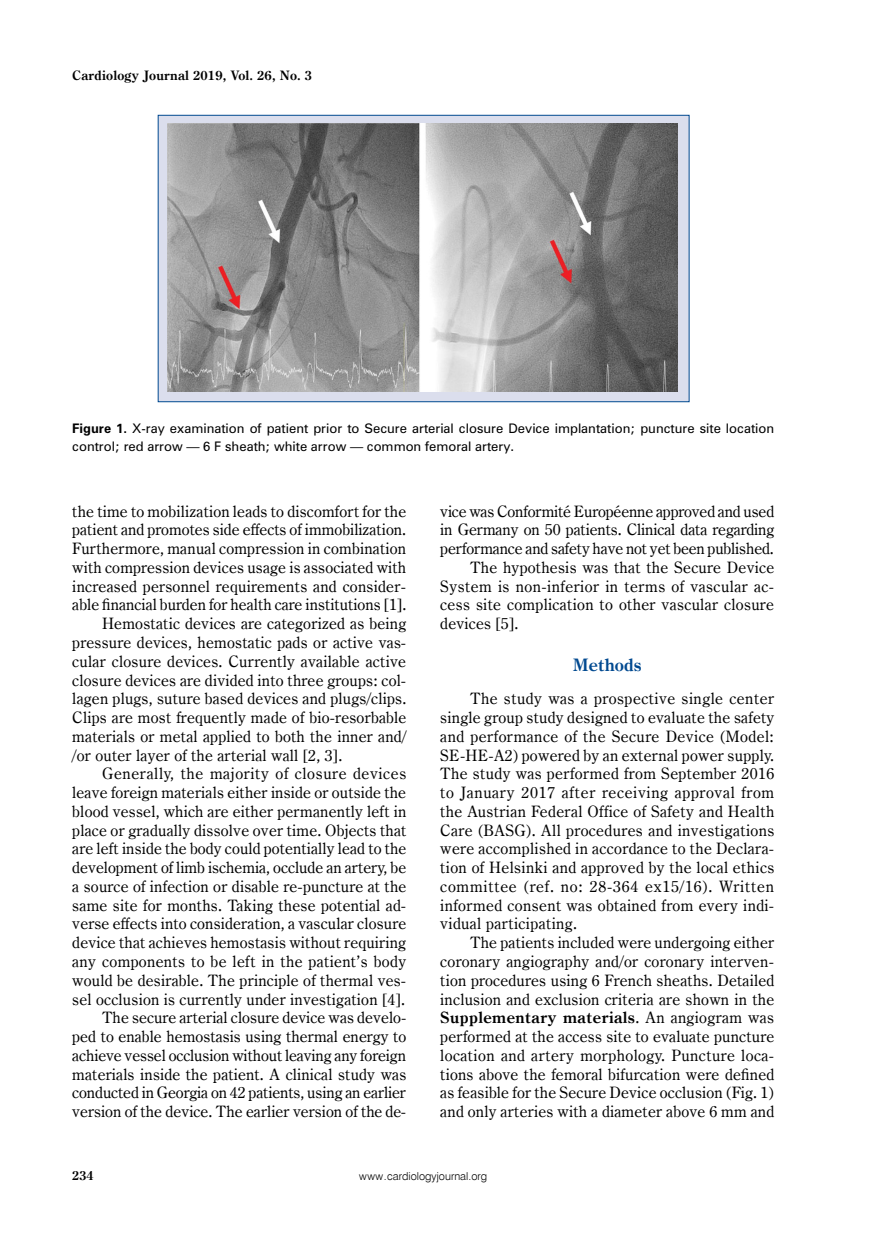
<style>
.page{position:relative;width:872px;height:1234px;background:#fff}
.page>*{position:absolute;margin:0;border:0;box-sizing:border-box;transform-origin:0 0}
._05_-_Śródtytuł_-_1{font:700 17.25px "Century Oldst EU";color:#004990}
._08_-_Tekst{font:15.75px/18.8px "Century Oldst EU";letter-spacing:.015em;color:#000;text-align:justify}
.t1{font:700 13.05px "Century Oldst EU";letter-spacing:.015em;color:#000}
.t2{font:700 12.75px "Century Oldst EU";color:#000}
._15_-_Rycina_-_podpi{font:12px/17.2px "Zurich PL";color:#000}
.t3{font:10.95px "Swis 721 Lt EU";color:#000}
.s1{font-weight:700}
</style>
<div class="page">
<div style="left:158px;top:115px;width:531px;height:287px;background:#dbdeed;border:1px solid #004990"></div>
<img style="left:168px;top:123px;width:510px;height:268px">
<p class="t1" style="left:72px;top:67px;width:241px">Cardiology Journal 2019, Vol. 26, No. 3</p>
<p class="_15_-_Rycina_-_podpi" style="left:72px;top:419px;width:703px"><span class="s1">Figure 1.</span> X-ray examination of patient prior to Secure arterial closure Device implantation; puncture site location control; red arrow — 6 F sheath; white arrow — common femoral artery.</p>
<p class="_08_-_Tekst" style="left:72px;top:502px;width:335px">the time to mobilization leads to discomfort for the patient and promotes side effects of immobilization.<br>Furthermore, manual compression in combination with compression devices usage is associated with increased personnel requirements and consider&shy;able financial burden for health care institutions [1].</p>
<p class="_08_-_Tekst" style="left:72px;top:614px;width:335px;text-indent:30px">Hemostatic devices are categorized as being pressure devices, hemostatic pads or active vas&shy;cular closure devices. Currently available active closure devices are divided into three groups: col&shy;lagen plugs, suture based devices and plugs/clips.<br>Clips are most frequently made of bio-resorbable materials or metal applied to both the inner and/ /or outer layer of the arterial wall [2, 3].</p>
<p class="_08_-_Tekst" style="left:72px;top:764px;width:336px;text-indent:30px">Generally, the majority of closure devices leave foreign materials either inside or outside the blood vessel, which are either permanently left in place or gradually dissolve over time. Objects that are left inside the body could potentially lead to the development of limb ischemia, occlude an artery, be a source of infection or disable re-puncture at the same site for months. Taking these potential ad&shy;verse effects into consideration, a vascular closure device that achieves hemostasis without requiring any components to be left in the patient’s body would be desirable. The principle of thermal ves&shy;sel occlusion is currently under investigation [4].</p>
<p class="_08_-_Tekst" style="left:72px;top:1008px;width:335px;text-indent:30px">The secure arterial closure device was develo&shy;ped to enable hemostasis using thermal energy to achieve vessel occlusion without leaving any foreign materials inside the patient. A clinical study was conducted in Georgia on 42 patients, using an earlier version of the device. The earlier version of the de-</p>
<p class="_08_-_Tekst" style="left:440px;top:502px;width:335px">vice was Conformité Européenne approved and used in Germany on 50 patients. Clinical data regarding performance and safety have not yet been published.</p>
<p class="_08_-_Tekst" style="left:440px;top:558px;width:335px;text-indent:30px">The hypothesis was that the Secure Device System is non-inferior in terms of vascular ac&shy;cess site complication to other vascular closure devices [5].</p>
<p class="_05_-_Śródtytuł_-_1" style="left:573px;top:654px;width:70px">Methods</p>
<p class="_08_-_Tekst" style="left:440px;top:689px;width:336px;text-indent:30px">The study was a prospective single center single group study designed to evaluate the safety and performance of the Secure Device (Model:<br>SE-HE-A2) powered by an external power supply.<br>The study was performed from September 2016 to January 2017 after receiving approval from the Austrian Federal Office of Safety and Health Care (BASG). All procedures and investigations were accomplished in accordance to the Declara&shy;tion of Helsinki and approved by the local ethics committee (ref. no: 28-364 ex15/16). Written informed consent was obtained from every indi&shy;vidual participating.</p>
<p class="_08_-_Tekst" style="left:440px;top:933px;width:335px;text-indent:30px">The patients included were undergoing either coronary angiography and/or coronary interven&shy;tion procedures using 6 French sheaths. Detailed inclusion and exclusion criteria are shown in the <span class="s1">Supplementary materials</span>. An angiogram was performed at the access site to evaluate puncture location and artery morphology. Puncture loca&shy;tions above the femoral bifurcation were defined as feasible for the Secure Device occlusion (Fig. 1) and only arteries with a diameter above 6 mm and</p>
<p class="t2" style="left:72px;top:1167px;width:23px">234</p>
<p class="t3" style="left:359px;top:1169px;width:129px">www.cardiologyjournal.org</p>
</div>
